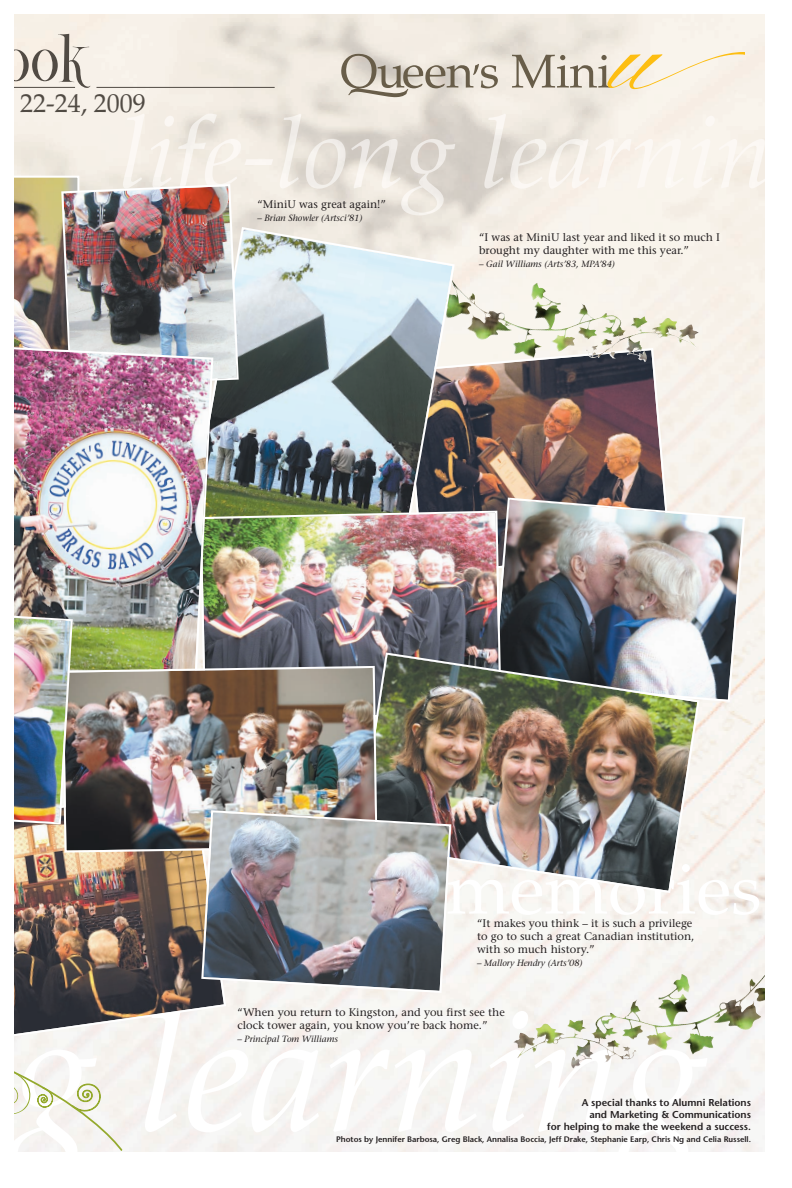
<style>
.page{position:relative;width:792px;height:1188px;background:#fff}
.page>*{position:absolute;margin:0;border:0;box-sizing:border-box;transform-origin:0 0}
.t1{font:72px "Palatino";color:#fff}
.t2{font:58px "Gypsy Switch JF";color:#514b44}
.t3{font:26px "Palatino";color:#514b44}
.t4{font:11px/13px "Stone Serif";color:#231f20}
.t5{font:600 10px/12px "Stone Sans";color:#231f20;text-align:right}
.t6{font:italic 9px "Stone Serif";color:#231f20}
.t7{font:600 8px "Stone Sans";color:#231f20}
</style>
<div class="page">
<img style="left:14px;top:15px;width:751px;height:1137px">
<img style="left:123px;top:114px;width:321px;height:101px">
<img style="left:456px;top:347px;width:216px;height:163px">
<img style="left:491px;top:496px;width:255px;height:207px">
<svg style="left:14px;top:1054px;width:110px;height:97px"></svg>
<img style="left:580px;top:1018px;width:119px;height:45px">
<img style="left:456px;top:279px;width:127px;height:80px">
<svg style="left:341px;top:53px;width:157px;height:44px;background:#cbc4b8"></svg>
<svg style="left:512px;top:52px;width:232px;height:37px;background:#e5dac4"></svg>
<img style="left:214px;top:226px;width:242px;height:284px">
<img style="left:214px;top:510px;width:289px;height:155px">
<img style="left:355px;top:651px;width:346px;height:243px">
<img style="left:14px;top:826px;width:213px;height:228px">
<img style="left:14px;top:176px;width:226px;height:212px">
<img style="left:14px;top:342px;width:200px;height:323px">
<img style="left:61px;top:665px;width:318px;height:189px">
<img style="left:200px;top:809px;width:252px;height:185px">
<img style="left:14px;top:604px;width:60px;height:222px">
<hr style="left:14px;top:87px;width:61px;height:1px;background:#514b44">
<hr style="left:96px;top:87px;width:179px;height:1px;background:#514b44">
<h2 class="t2" style="left:1px;top:34px;width:85px">ook</h2>
<h3 class="t3" style="left:20px;top:93px;width:127px">22-24, 2009</h3>
<p class="t4" style="left:257px;top:198px;width:130px">“MiniU was great again!”</p>
<p class="t6" style="left:257px;top:214px;width:107px">– Brian Showler (Artsci’81)</p>
<p class="t4" style="left:479px;top:232px;width:242px">“I was at MiniU last year and liked it so much I brought my daughter with me this year.”</p>
<p class="t6" style="left:479px;top:260px;width:137px">– Gail Williams (Arts’83, MPA’84)</p>
<h1 class="t1" style="left:446px;top:861px;width:317px">memories</h1>
<p class="t4" style="left:477px;top:918px;width:219px">“It makes you think – it is such a privilege to go to such a great Canadian institution, with so much history.”</p>
<p class="t6" style="left:477px;top:960px;width:107px">– Mallory Hendry (Arts’08)</p>
<p class="t4" style="left:238px;top:1007px;width:269px">“When you return to Kingston, and you first see the clock tower again, you know you’re back home.”</p>
<p class="t6" style="left:238px;top:1035px;width:102px">– Principal Tom Williams</p>
<p class="t5" style="left:547px;top:1098px;width:205px">A special thanks to Alumni Relations<br>and Marketing &amp; Communications<br>for helping to make the weekend a success.</p>
<p class="t7" style="left:336px;top:1136px;width:416px">Photos by Jennifer Barbosa, Greg Black, Annalisa Boccia, Jeff Drake, Stephanie Earp, Chris Ng and Celia Russell.</p>
</div>
